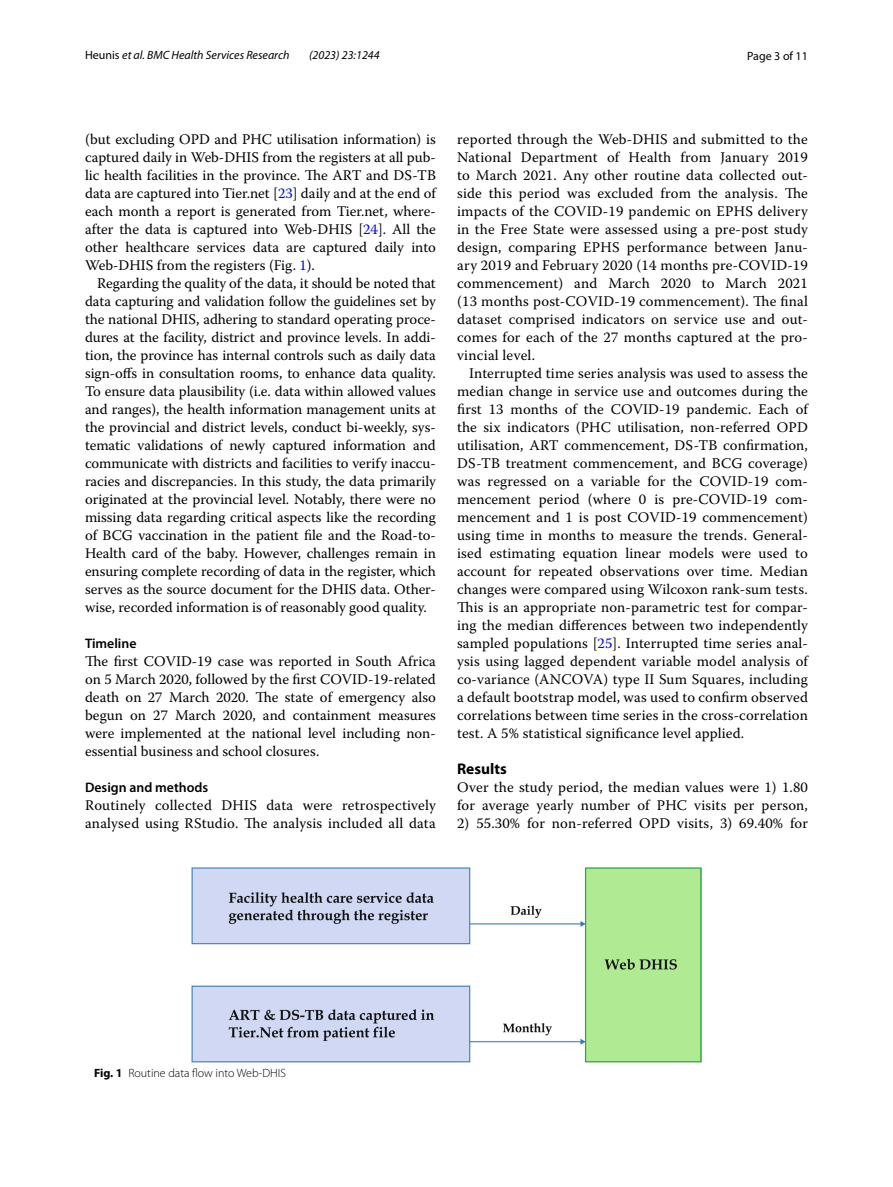
<style>
.page{position:relative;width:893px;height:1187px;background:#fff}
.page>*{position:absolute;margin:0;border:0;box-sizing:border-box;transform-origin:0 0}
.t1{font:700 15.45px "Myriad Pro";color:#000}
.t2{font:14.7px/18px "Warnock Pro";letter-spacing:.01em;color:#000;text-align:justify}
.t3{font:600 13.8px "Myriad Pro";color:#000}
.t4{font:italic 12px "Myriad Pro";color:#000}
.t5{font:300 12px "Myriad Pro";color:#000}
.t6{font:12px "Myriad Pro";color:#000}
.s1{font-style:normal}
.s2{color:#00f}
.s3{font-weight:700}
</style>
<div class="page">
<img style="left:191px;top:867px;width:511px;height:194px">
<p class="t4" style="left:85px;top:48px;width:206px"><span class="s1">Heunis</span> et al. BMC Health Services Research</p>
<p class="t4" style="left:309px;top:48px;width:72px">(2023) 23:1244</p>
<p class="t6" style="left:747px;top:48px;width:62px">Page 3 of 11</p>
<p class="t2" style="left:85px;top:130px;width:352px">(but excluding OPD and PHC utilisation information) is captured daily in Web-DHIS from the registers at all pub&shy;lic health facilities in the province. The ART and DS-TB data are captured into Tier.net [<span class="s2">23</span>] daily and at the end of each month a report is generated from Tier.net, where&shy;after the data is captured into Web-DHIS [<span class="s2">24</span>]. All the other healthcare services data are captured daily into Web-DHIS from the registers (Fig. <span class="s2">1</span>).</p>
<p class="t2" style="left:85px;top:274px;width:352px;text-indent:12px">Regarding the quality of the data, it should be noted that data capturing and validation follow the guidelines set by the national DHIS, adhering to standard operating proce&shy;dures at the facility, district and province levels. In addi&shy;tion, the province has internal controls such as daily data sign-offs in consultation rooms, to enhance data quality.<br>To ensure data plausibility (i.e. data within allowed values and ranges), the health information management units at the provincial and district levels, conduct bi-weekly, sys&shy;tematic validations of newly captured information and communicate with districts and facilities to verify inaccu&shy;racies and discrepancies. In this study, the data primarily originated at the provincial level. Notably, there were no missing data regarding critical aspects like the recording of BCG vaccination in the patient file and the Road-to-Health card of the baby. However, challenges remain in ensuring complete recording of data in the register, which serves as the source document for the DHIS data. Other&shy;wise, recorded information is of reasonably good quality.</p>
<p class="t3" style="left:85px;top:634px;width:53px">Timeline</p>
<p class="t2" style="left:85px;top:652px;width:352px">The first COVID-19 case was reported in South Africa on 5 March 2020, followed by the first COVID-19-related death on 27 March 2020. The state of emergency also begun on 27 March 2020, and containment measures were implemented at the national level including non&shy;essential business and school closures.</p>
<p class="t3" style="left:85px;top:778px;width:125px">Design and methods</p>
<p class="t2" style="left:85px;top:796px;width:352px">Routinely collected DHIS data were retrospectively analysed using RStudio. The analysis included all data</p>
<p class="t2" style="left:457px;top:130px;width:352px">reported through the Web-DHIS and submitted to the National Department of Health from January 2019 to March 2021. Any other routine data collected out&shy;side this period was excluded from the analysis. The impacts of the COVID-19 pandemic on EPHS delivery in the Free State were assessed using a pre-post study design, comparing EPHS performance between Janu&shy;ary 2019 and February 2020 (14 months pre-COVID-19 commencement) and March 2020 to March 2021 (13 months post-COVID-19 commencement). The final dataset comprised indicators on service use and out&shy;comes for each of the 27 months captured at the pro&shy;vincial level.</p>
<p class="t2" style="left:457px;top:364px;width:352px;text-indent:12px">Interrupted time series analysis was used to assess the median change in service use and outcomes during the first 13 months of the COVID-19 pandemic. Each of the six indicators (PHC utilisation, non-referred OPD utilisation, ART commencement, DS-TB confirmation, DS-TB treatment commencement, and BCG coverage) was regressed on a variable for the COVID-19 com&shy;mencement period (where 0 is pre-COVID-19 com&shy;mencement and 1 is post COVID-19 commencement) using time in months to measure the trends. General&shy;ised estimating equation linear models were used to account for repeated observations over time. Median changes were compared using Wilcoxon rank-sum tests.<br>This is an appropriate non-parametric test for compar&shy;ing the median differences between two independently sampled populations [<span class="s2">25</span>]. Interrupted time series anal&shy;ysis using lagged dependent variable model analysis of co-variance (ANCOVA) type II Sum Squares, including a default bootstrap model, was used to confirm observed correlations between time series in the cross-correlation test. A 5% statistical significance level applied.</p>
<p class="t1" style="left:457px;top:758px;width:51px">Results</p>
<p class="t2" style="left:457px;top:778px;width:352px">Over the study period, the median values were 1) 1.80 for average yearly number of PHC visits per person,</p>
<p class="t2" style="left:457px;top:814px;width:352px">2) 55.30% for non-referred OPD visits, 3) 69.40% for</p>
<p class="t5" style="left:94px;top:1066px;width:193px"><span class="s3">Fig. 1</span> Routine data flow into Web-DHIS</p>
</div>
